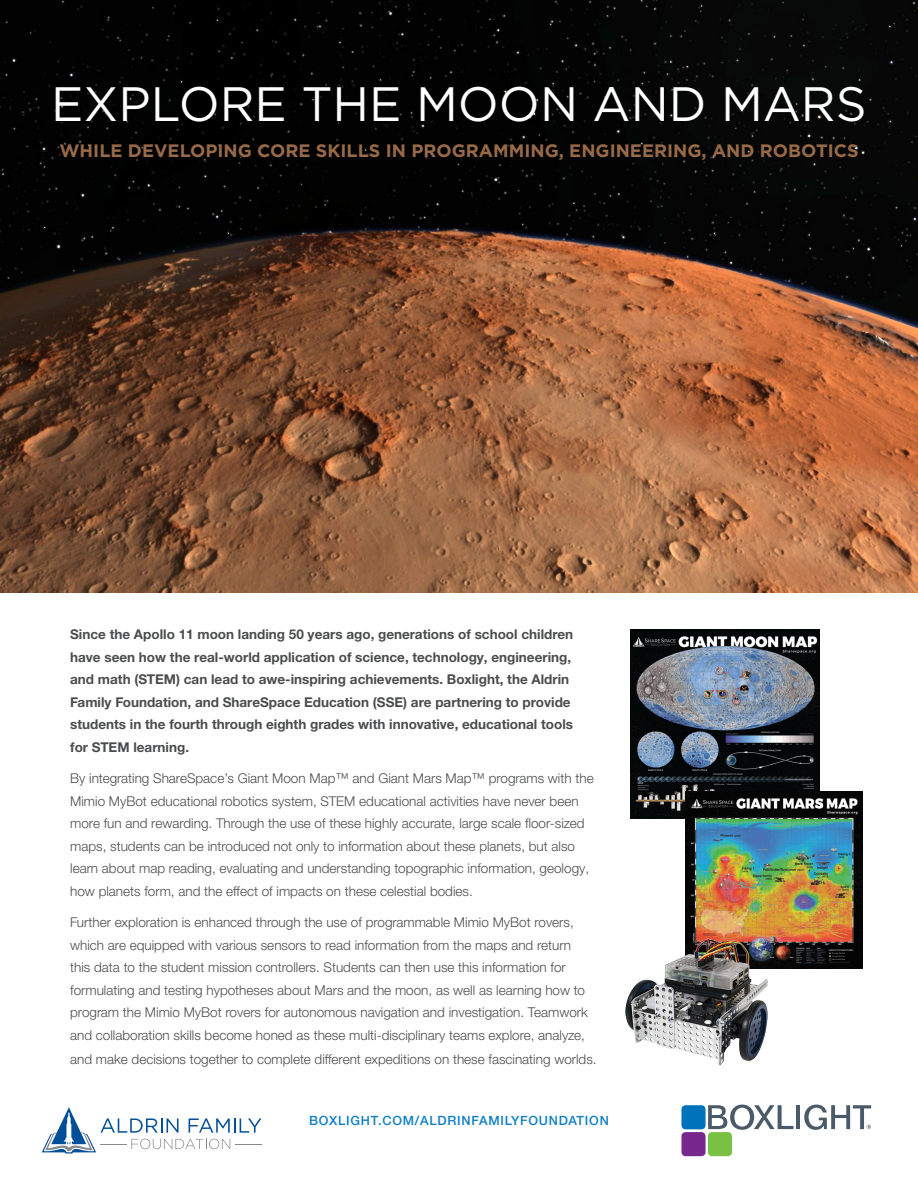
<style>
.page{position:relative;width:918px;height:1188px;background:#fff}
.page>*{position:absolute;margin:0;border:0;box-sizing:border-box;transform-origin:0 0}
.t1{font:48.3px "Gotham";color:#fff}
.t2{font:700 18px "Gotham";color:#986a48}
.t3{font:300 13.5px/22.5px "Helvetica Neue LTW1 G";color:#4b4c4d}
.t4{font:700 13.5px/22.5px "Helvetica Neue LTW1 G";color:#4b4c4d}
.t5{font:500 12.75px "Helvetica Neue LTW1 G";letter-spacing:.06em;color:#107fc3}
</style>
<div class="page">
<img style="left:0;top:0;width:918px;height:593px">
<svg style="left:708px;top:1105px;width:85px;height:25px"></svg>
<hr style="left:796px;top:1105px;width:4px;height:24px;background:#4a5a68">
<svg style="left:804px;top:1105px;width:67px;height:25px"></svg>
<div style="left:681px;top:1105px;width:25px;height:24px;background:#0072bc;border-radius:4px"></div>
<div style="left:681px;top:1132px;width:25px;height:24px;background:#77278d;border-radius:4px"></div>
<div style="left:708px;top:1132px;width:24px;height:24px;background:#79c142;border-radius:4px"></div>
<img style="left:631px;top:630px;width:189px;height:188px">
<img style="left:686px;top:792px;width:176px;height:177px">
<img style="left:626px;top:939px;width:142px;height:126px">
<svg style="left:42px;top:1107px;width:219px;height:47px"></svg>
<p class="t1" style="left:51px;top:73px;width:817px">EXPLORE THE MOON AND MARS</p>
<p class="t2" style="left:59px;top:138px;width:801px">WHILE DEVELOPING CORE SKILLS IN PROGRAMMING, ENGINEERING, AND ROBOTICS</p>
<p class="t4" style="left:70px;top:623px;width:505px">Since the Apollo 11 moon landing 50 years ago, generations of school children have seen how the real-world application of science, technology, engineering, and math (STEM) can lead to awe-inspiring achievements. Boxlight, the Aldrin Family Foundation, and ShareSpace Education (SSE) are partnering to provide students in the fourth through eighth grades with innovative, educational tools for STEM learning.</p>
<p class="t3" style="left:70px;top:767px;width:525px">By integrating ShareSpace’s Giant Moon Map™ and Giant Mars Map™ programs with the Mimio MyBot educational robotics system, STEM educational activities have never been more fun and rewarding. Through the use of these highly accurate, large scale floor-sized maps, students can be introduced not only to information about these planets, but also learn about map reading, evaluating and understanding topographic information, geology, how planets form, and the effect of impacts on these celestial bodies.</p>
<p class="t3" style="left:70px;top:911px;width:519px">Further exploration is enhanced through the use of programmable Mimio MyBot rovers, which are equipped with various sensors to read information from the maps and return this data to the student mission controllers. Students can then use this information for formulating and testing hypotheses about Mars and the moon, as well as learning how to program the Mimio MyBot rovers for autonomous navigation and investigation. Teamwork and collaboration skills become honed as these multi-disciplinary teams explore, analyze,</p>
<p class="t3" style="left:70px;top:1048px;width:528px">and make decisions together to complete different expeditions on these fascinating worlds.</p>
<p class="t5" style="left:309px;top:1112px;width:301px">BOXLIGHT.COM/ALDRINFAMILYFOUNDATION</p>
</div>
